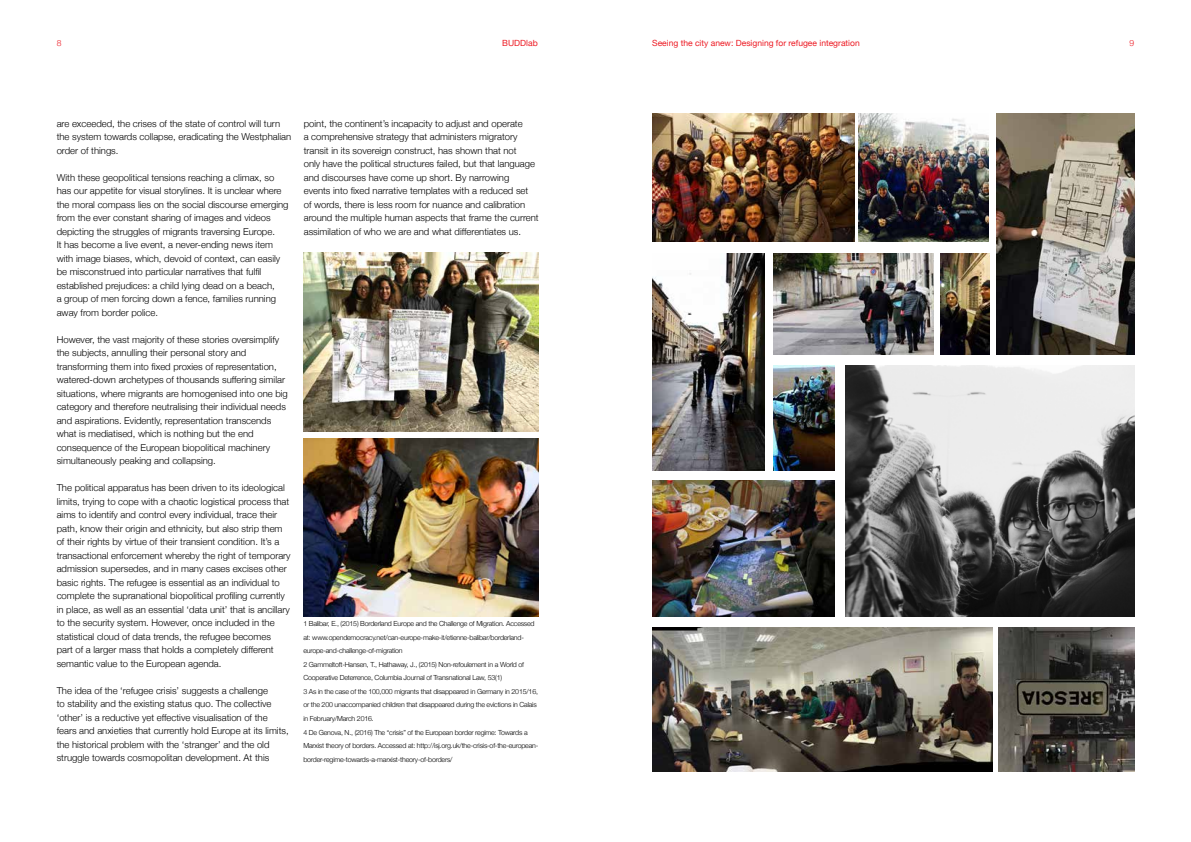
<style>
.page{position:relative;width:1191px;height:842px;background:#fff}
.page>*{position:absolute;margin:0;border:0;box-sizing:border-box;transform-origin:0 0}
.t1{font:300 9.5px/13.5px "Helvetica Neue";color:#000}
.t2{font:8.5px "Helvetica Neue";color:#ed1b24}
.t3{font:300 8.5px "Helvetica Neue";color:#ed1b24}
.t4{font:300 7px/13.5px "Helvetica Neue";letter-spacing:-.025em;color:#000}
</style>
<div class="page">
<img style="left:304px;top:253px;width:235px;height:178px">
<img style="left:304px;top:439px;width:235px;height:178px">
<img style="left:652px;top:113px;width:202px;height:128px">
<img style="left:652px;top:253px;width:112px;height:218px">
<img style="left:773px;top:253px;width:160px;height:101px">
<img style="left:652px;top:480px;width:183px;height:137px">
<img style="left:940px;top:253px;width:49px;height:101px">
<img style="left:845px;top:366px;width:289px;height:251px">
<img style="left:773px;top:366px;width:62px;height:105px">
<img style="left:652px;top:627px;width:340px;height:144px">
<img style="left:858px;top:113px;width:130px;height:128px">
<img style="left:996px;top:113px;width:138px;height:241px">
<img style="left:998px;top:627px;width:136px;height:144px">
<p class="t3" style="left:57px;top:38px;width:6px">8</p>
<p class="t2" style="left:502px;top:38px;width:37px">BUDDlab</p>
<p class="t2" style="left:652px;top:38px;width:209px">Seeing the city anew: Designing for refugee integration</p>
<p class="t3" style="left:1129px;top:38px;width:6px">9</p>
<p class="t1" style="left:57px;top:117px;width:236px">are exceeded, the crises of the state of control will turn the system towards collapse, eradicating the Westphalian order of things.</p>
<p class="t1" style="left:57px;top:171px;width:233px">With these geopolitical tensions reaching a climax, so has our appetite for visual storylines. It is unclear where the moral compass lies on the social discourse emerging from the ever constant sharing of images and videos depicting the struggles of migrants traversing Europe.<br>It has become a live event, a never-ending news item with image biases, which, devoid of context, can easily be misconstrued into particular narratives that fulfil established prejudices: a child lying dead on a beach,<br>a group of men forcing down a fence, families running away from border police.</p>
<p class="t1" style="left:57px;top:333px;width:233px">However, the vast majority of these stories oversimplify the subjects, annulling their personal story and transforming them into fixed proxies of representation, watered-down archetypes of thousands suffering similar situations, where migrants are homogenised into one big category and therefore neutralising their individual needs and aspirations. Evidently, representation transcends what is mediatised, which is nothing but the end consequence of the European biopolitical machinery simultaneously peaking and collapsing.</p>
<p class="t1" style="left:57px;top:481px;width:235px">The political apparatus has been driven to its ideological limits, trying to cope with a chaotic logistical process that aims to identify and control every individual, trace their path, know their origin and ethnicity, but also strip them of their rights by virtue of their transient condition. It’s a transactional enforcement whereby the right of temporary admission supersedes, and in many cases excises other basic rights. The refugee is essential as an individual to complete the supranational biopolitical profiling currently in place, as well as an essential ‘data unit’ that is ancillary to the security system. However, once included in the statistical cloud of data trends, the refugee becomes<br>part of a larger mass that holds a completely different semantic value to the European agenda.</p>
<p class="t1" style="left:57px;top:684px;width:233px">The idea of the ‘refugee crisis’ suggests a challenge<br>to stability and the existing status quo. The collective ‘other’ is a reductive yet effective visualisation of the fears and anxieties that currently hold Europe at its limits, the historical problem with the ‘stranger’ and the old struggle towards cosmopolitan development. At this</p>
<p class="t1" style="left:304px;top:117px;width:236px">point, the continent’s incapacity to adjust and operate<br>a comprehensive strategy that administers migratory transit in its sovereign construct, has shown that not<br>only have the political structures failed, but that language and discourses have come up short. By narrowing<br>events into fixed narrative templates with a reduced set<br>of words, there is less room for nuance and calibration around the multiple human aspects that frame the current assimilation of who we are and what differentiates us.</p>
<p class="t4" style="left:303px;top:617px;width:236px">1 Balibar, E., (2015) Borderland Europe and the Challenge of Migration. Accessed at: www.opendemocracy.net/can-europe-make-it/etienne-balibar/borderland&shy;europe-and-challenge-of-migration<br>2 Gammeltoft-Hansen, T., Hathaway, J., (2015) Non-refoulement in a World of Cooperative Deterrence, Columbia Journal of Transnational Law, 53(1)<br>3 As in the case of the 100,000 migrants that disappeared in Germany in 2015/16, or the 200 unaccompanied children that disappeared during the evictions in Calais in February/March 2016.<br>4 De Genova, N., (2016) The “crisis” of the European border regime: Towards a Marxist theory of borders. Accessed at: http://isj.org.uk/the-crisis-of-the-european&shy;border-regime-towards-a-marxist-theory-of-borders/</p>
</div>
